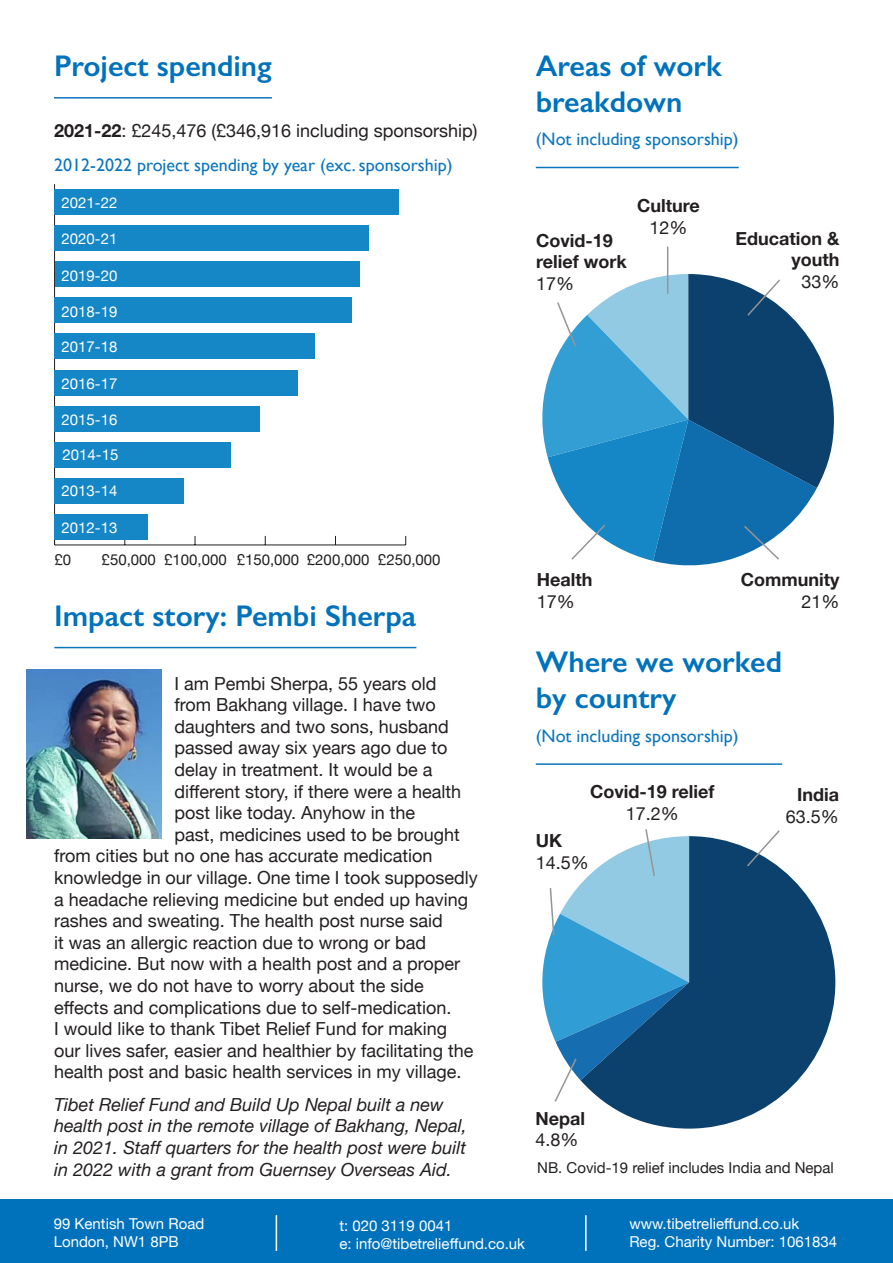
<style>
.page{position:relative;width:893px;height:1263px;background:#fff}
.page>*{position:absolute;margin:0;border:0;box-sizing:border-box;transform-origin:0 0}
.t1{font:600 30px/36px "Gill Sans";color:#0072bc}
.t2{font:18px/21.6px "Helvetica Neue";color:#231f20}
.t3{font:italic 18px/21.6px "Helvetica Neue";color:#231f20}
.t4{font:18px "Gill Sans";color:#0c76bd}
.t5{font:700 18px/21.6px "Helvetica Neue";color:#231f20;text-align:right}
.t6{font:15px "Helvetica Neue";color:#fff}
.t7{font:15px "Helvetica Neue";color:#231f20}
.s1{font-weight:700}
</style>
<div class="page">
<hr style="left:55px;top:545px;width:351px;height:1px;background:#231f20">
<hr style="left:54px;top:184px;width:1px;height:361px;background:#231f20">
<div style="left:55px;top:189px;width:344px;height:26px;background:#1587c6"></div>
<div style="left:55px;top:225px;width:314px;height:26px;background:#1587c6"></div>
<div style="left:55px;top:261px;width:304px;height:26px;background:#1587c6"></div>
<div style="left:55px;top:297px;width:297px;height:26px;background:#1587c6"></div>
<div style="left:55px;top:333px;width:260px;height:26px;background:#1587c6"></div>
<div style="left:55px;top:370px;width:243px;height:26px;background:#1587c6"></div>
<div style="left:55px;top:406px;width:205px;height:26px;background:#1587c6"></div>
<div style="left:55px;top:442px;width:176px;height:26px;background:#1587c6"></div>
<div style="left:55px;top:478px;width:129px;height:26px;background:#1587c6"></div>
<div style="left:55px;top:514px;width:93px;height:26px;background:#1587c6"></div>
<hr style="left:54px;top:97px;width:218px;height:2px;background:#0c76bd">
<hr style="left:536px;top:167px;width:203px;height:1px;background:#0c76bd">
<hr style="left:667px;top:247px;width:1px;height:47px;background:#939598">
<svg style="left:542px;top:274px;width:292px;height:292px"></svg>
<hr style="left:536px;top:763px;width:246px;height:2px;background:#0c76bd">
<hr style="left:54px;top:647px;width:362px;height:1px;background:#0c76bd">
<svg style="left:606px;top:836px;width:229px;height:292px;fill:#0c416d"></svg>
<svg style="left:745px;top:830px;width:36px;height:38px"></svg>
<svg style="left:542px;top:829px;width:147px;height:274px"></svg>
<div style="left:0;top:1200px;width:893px;height:63px;background:#0072bc"></div>
<hr style="left:276px;top:1215px;width:1px;height:36px;background:#fff">
<hr style="left:585px;top:1215px;width:2px;height:36px;background:#fff">
<img style="left:27px;top:669px;width:135px;height:169px">
<p class="t1" style="left:54px;top:47px;width:219px">Project spending</p>
<p class="t1" style="left:536px;top:47px;width:187px">Areas of work breakdown</p>
<p class="t2" style="left:54px;top:121px;width:425px"><span class="s1">2021-22</span>: £245,476 (£346,916 including sponsorship)</p>
<p class="t4" style="left:54px;top:154px;width:400px">2012-2022 project spending by year (exc. sponsorship)</p>
<p class="t6" style="left:62px;top:192px;width:57px">2021-22</p>
<p class="t6" style="left:62px;top:228px;width:57px">2020-21</p>
<p class="t6" style="left:62px;top:265px;width:57px">2019-20</p>
<p class="t6" style="left:62px;top:301px;width:57px">2018-19</p>
<p class="t6" style="left:62px;top:336px;width:57px">2017-18</p>
<p class="t6" style="left:62px;top:373px;width:57px">2016-17</p>
<p class="t6" style="left:62px;top:408px;width:57px">2015-16</p>
<p class="t6" style="left:63px;top:444px;width:57px">2014-15</p>
<p class="t6" style="left:62px;top:480px;width:57px">2013-14</p>
<p class="t6" style="left:62px;top:516px;width:57px">2012-13</p>
<p class="t7" style="left:54px;top:549px;width:18px">£0</p>
<p class="t7" style="left:102px;top:549px;width:56px">£50,000</p>
<p class="t7" style="left:164px;top:549px;width:64px">£100,000</p>
<p class="t7" style="left:237px;top:549px;width:64px">£150,000</p>
<p class="t7" style="left:307px;top:549px;width:64px">£200,000</p>
<p class="t7" style="left:378px;top:549px;width:64px">£250,000</p>
<p class="t1" style="left:54px;top:597px;width:364px">Impact story: Pembi Sherpa</p>
<p class="t2" style="left:174px;top:673px;width:264px">I am Pembi Sherpa, 55 years old</p>
<p class="t2" style="left:174px;top:695px;width:263px">from Bakhang village. I have two</p>
<p class="t2" style="left:174px;top:717px;width:276px">daughters and two sons, husband</p>
<p class="t2" style="left:174px;top:738px;width:275px">passed away six years ago due to</p>
<p class="t2" style="left:174px;top:760px;width:260px">delay in treatment. It would be a</p>
<p class="t2" style="left:174px;top:781px;width:288px">different story, if there were a health</p>
<p class="t2" style="left:174px;top:803px;width:242px">post like today. Anyhow in the</p>
<p class="t2" style="left:174px;top:825px;width:287px">past, medicines used to be brought</p>
<p class="t2" style="left:54px;top:846px;width:380px">from cities but no one has accurate medication</p>
<p class="t2" style="left:54px;top:868px;width:425px">knowledge in our village. One time I took supposedly</p>
<p class="t2" style="left:54px;top:889px;width:415px">a headache relieving medicine but ended up having</p>
<p class="t2" style="left:54px;top:911px;width:390px">rashes and sweating. The health post nurse said</p>
<p class="t2" style="left:54px;top:933px;width:373px">it was an allergic reaction due to wrong or bad</p>
<p class="t2" style="left:54px;top:954px;width:407px">medicine. But now with a health post and a proper</p>
<p class="t2" style="left:54px;top:976px;width:371px">nurse, we do not have to worry about the side</p>
<p class="t2" style="left:54px;top:997px;width:399px">effects and complications due to self-medication.</p>
<p class="t2" style="left:54px;top:1019px;width:421px">I would like to thank Tibet Relief Fund for making our lives safer, easier and healthier by facilitating the health post and basic health services in my village.</p>
<p class="t3" style="left:54px;top:1093px;width:414px">Tibet Relief Fund and Build Up Nepal built a new health post in the remote village of Bakhang, Nepal, in 2021. Staff quarters for the health post were built in 2022 with a grant from Guernsey Overseas Aid.</p>
<p class="t6" style="left:54px;top:1213px;width:152px">99 Kentish Town Road</p>
<p class="t6" style="left:54px;top:1231px;width:127px">London, NW1 8PB</p>
<p class="t6" style="left:339px;top:1215px;width:115px">t: 020 3119 0041</p>
<p class="t6" style="left:339px;top:1233px;width:187px">e: info@tibetrelieffund.co.uk</p>
<p class="t4" style="left:536px;top:129px;width:204px">(Not including sponsorship)</p>
<p class="t5" style="left:536px;top:229px;width:92px;text-align:left">Covid-19 relief work</p>
<p class="t2" style="left:536px;top:274px;width:40px">17%</p>
<p class="t5" style="left:637px;top:195px;width:64px">Culture</p>
<p class="t2" style="left:649px;top:218px;width:40px">12%</p>
<p class="t5" style="left:735px;top:227px;width:105px">Education &amp; youth</p>
<p class="t2" style="left:801px;top:272px;width:40px">33%</p>
<p class="t5" style="left:537px;top:569px;width:57px">Health</p>
<p class="t2" style="left:537px;top:592px;width:40px">17%</p>
<p class="t5" style="left:741px;top:569px;width:100px">Community</p>
<p class="t2" style="left:801px;top:592px;width:40px">21%</p>
<p class="t1" style="left:536px;top:644px;width:248px">Where we worked</p>
<p class="t1" style="left:536px;top:680px;width:142px">by country</p>
<p class="t4" style="left:536px;top:725px;width:204px">(Not including sponsorship)</p>
<p class="t5" style="left:590px;top:780px;width:126px">Covid-19 relief</p>
<p class="t2" style="left:626px;top:803px;width:55px">17.2%</p>
<p class="t5" style="left:536px;top:829px;width:28px">UK</p>
<p class="t2" style="left:536px;top:852px;width:55px">14.5%</p>
<p class="t5" style="left:797px;top:783px;width:43px">India</p>
<p class="t2" style="left:786px;top:806px;width:55px">63.5%</p>
<p class="t5" style="left:535px;top:1107px;width:51px">Nepal</p>
<p class="t2" style="left:535px;top:1130px;width:45px">4.8%</p>
<p class="t7" style="left:537px;top:1157px;width:298px">NB. Covid-19 relief includes India and Nepal</p>
<p class="t6" style="left:629px;top:1213px;width:172px">www.tibetrelieffund.co.uk</p>
<p class="t6" style="left:629px;top:1231px;width:209px">Reg. Charity Number: 1061834</p>
</div>
